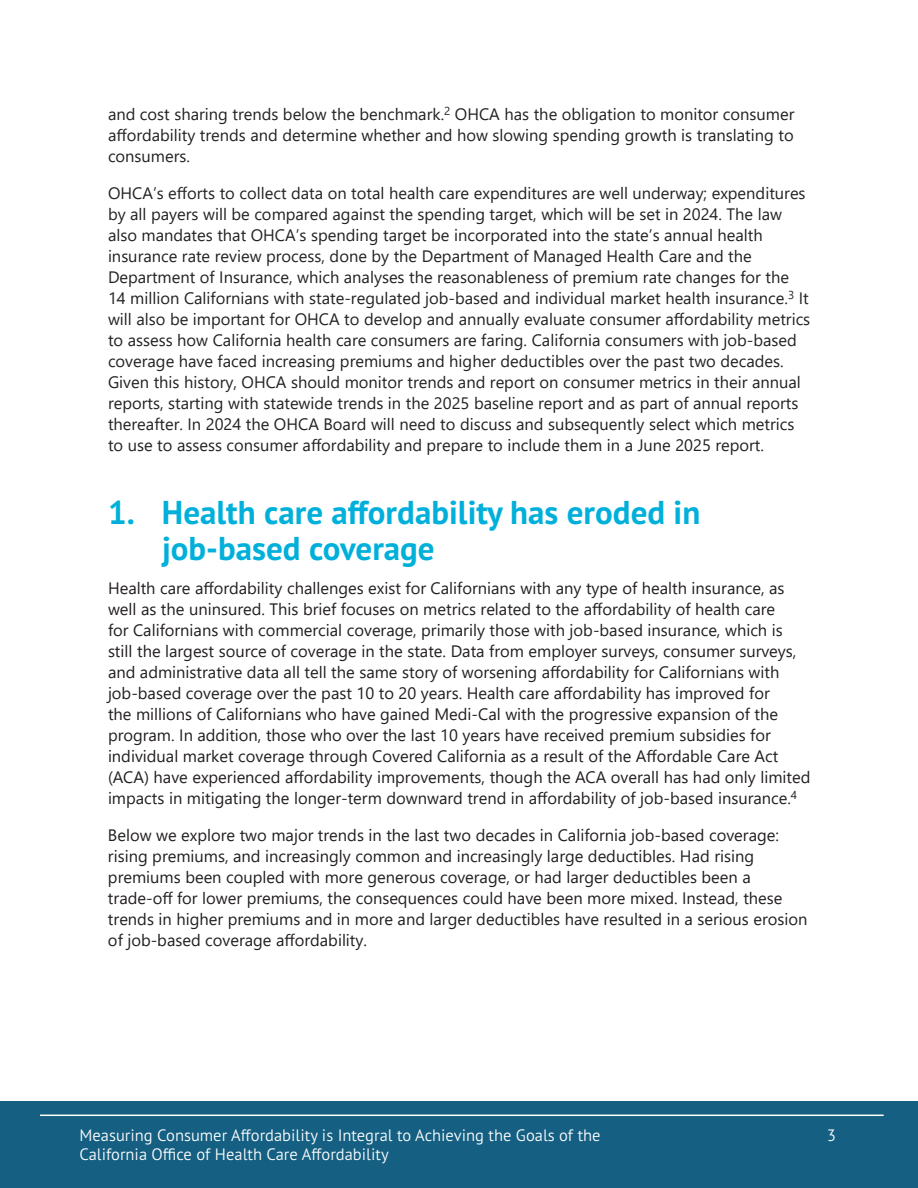
<style>
.page{position:relative;width:918px;height:1188px;background:#fff}
.page>*{position:absolute;margin:0;border:0;box-sizing:border-box;transform-origin:0 0}
.t1{font:700 33px/36px "PT Sans Pro";color:#00b0da}
.t2{font:16.5px/21px "Segoe UI";color:#231f20}
.t3{font:16.5px/21px "Segoe UI";color:#222;text-align:justify}
.t4{font:300 16.5px "PT Sans Pro";color:#fff}
</style>
<div class="page">
<div style="left:0;top:1102px;width:918px;height:86px;background:#156082"></div>
<hr style="left:40px;top:1115px;width:844px;height:1px;background:#fff">
<p class="t3" style="left:108px;top:102px;width:688px">and cost sharing trends below the benchmark.<sup>2</sup> OHCA has the obligation to monitor consumer affordability trends and determine whether and how slowing spending growth is translating to consumers.</p>
<p class="t3" style="left:108px;top:181px;width:704px;text-align:left">OHCA’s efforts to collect data on total health care expenditures are well underway; expenditures by all payers will be compared against the spending target, which will be set in 2024. The law also mandates that OHCA’s spending target be incorporated into the state’s annual health insurance rate review process, done by the Department of Managed Health Care and the Department of Insurance, which analyses the reasonableness of premium rate changes for the 14 million Californians with state-regulated job-based and individual market health insurance.<sup>3</sup> It will also be important for OHCA to develop and annually evaluate consumer affordability metrics to assess how California health care consumers are faring. California consumers with job-based coverage have faced increasing premiums and higher deductibles over the past two decades.<br>Given this history, OHCA should monitor trends and report on consumer metrics in their annual reports, starting with statewide trends in the 2025 baseline report and as part of annual reports thereafter. In 2024 the OHCA Board will need to discuss and subsequently select which metrics to use to assess consumer affordability and prepare to include them in a June 2025 report.</p>
<h2 class="t1" style="left:162px;top:494px;width:540px;text-indent:-54px">1. Health care affordability has eroded in job-based coverage</h2>
<p class="t2" style="left:108px;top:576px;width:704px">Health care affordability challenges exist for Californians with any type of health insurance, as well as the uninsured. This brief focuses on metrics related to the affordability of health care<br>for Californians with commercial coverage, primarily those with job-based insurance, which is still the largest source of coverage in the state. Data from employer surveys, consumer surveys, and administrative data all tell the same story of worsening affordability for Californians with job-based coverage over the past 10 to 20 years. Health care affordability has improved for<br>the millions of Californians who have gained Medi-Cal with the progressive expansion of the program. In addition, those who over the last 10 years have received premium subsidies for individual market coverage through Covered California as a result of the Affordable Care Act (ACA) have experienced affordability improvements, though the ACA overall has had only limited impacts in mitigating the longer-term downward trend in affordability of job-based insurance.<sup>4</sup></p>
<p class="t2" style="left:108px;top:824px;width:701px">Below we explore two major trends in the last two decades in California job-based coverage: rising premiums, and increasingly common and increasingly large deductibles. Had rising premiums been coupled with more generous coverage, or had larger deductibles been a trade-off for lower premiums, the consequences could have been more mixed. Instead, these trends in higher premiums and in more and larger deductibles have resulted in a serious erosion of job-based coverage affordability.</p>
<p class="t4" style="left:80px;top:1124px;width:523px">Measuring Consumer Affordability is Integral to Achieving the Goals of the</p>
<p class="t4" style="left:827px;top:1124px;width:10px">3</p>
<p class="t4" style="left:80px;top:1144px;width:311px">California Office of Health Care Affordability</p>
</div>
